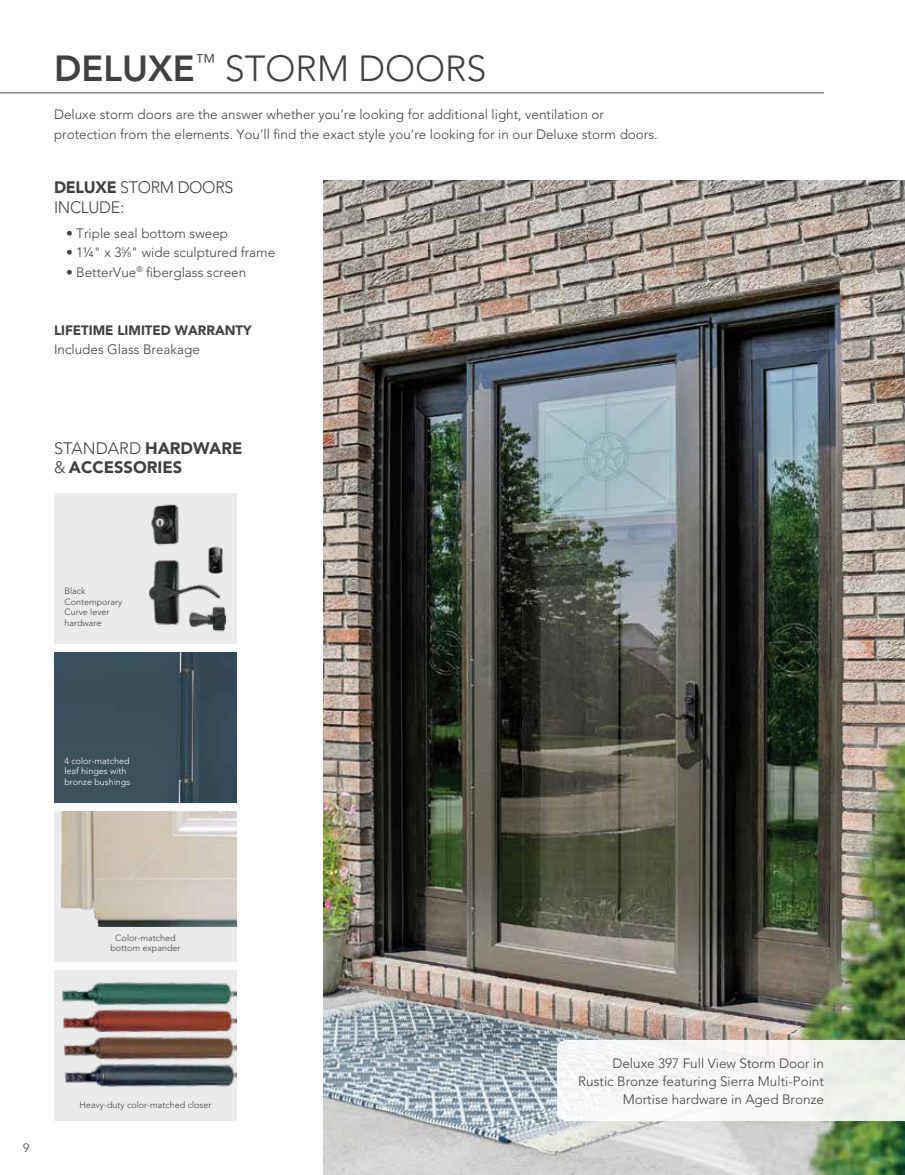
<style>
.page{position:relative;width:905px;height:1175px;background:#fff}
.page>*{position:absolute;margin:0;border:0;box-sizing:border-box;transform-origin:0 0}
.t1{font:300 36px "Avenir LT Std";color:#414042}
.t2{font:900 16.5px/19.8px "Avenir LT Std";color:#414042}
.t3{font:300 16.5px/19.8px "Avenir LT Std";letter-spacing:-.02em;color:#414042}
.t4{font:300 13.5px/18px "Avenir LT Std";color:#414042}
.t5{font:900 13.5px "Avenir LT Std";color:#414042}
.t6{font:300 12px "Avenir LT Std";color:#414042}
.t7{font:300 9px/10.5px "Avenir LT Std";color:#414042;text-align:center}
.t8{font:300 9px/10.5px "Avenir LT Std";color:#fff}
.s1{font-weight:800}
.s2{font-weight:900}
.s3{font-size:7.35px}
.s4{font-weight:300}
</style>
<div class="page">
<div style="left:54px;top:811px;width:183px;height:151px;background:#ebebec"></div>
<img style="left:61px;top:811px;width:176px;height:115px">
<hr style="left:0;top:92px;width:824px;height:1px;background:#414042">
<img style="left:323px;top:180px;width:581px;height:994px">
<div style="left:54px;top:493px;width:183px;height:151px;background:#ebebec"></div>
<img style="left:149px;top:504px;width:78px;height:128px">
<div style="left:54px;top:652px;width:183px;height:151px;background:#394f5c"></div>
<div style="left:54px;top:970px;width:183px;height:150px;background:#ebebec"></div>
<img style="left:62px;top:982px;width:175px;height:105px">
<svg style="left:557px;top:1040px;width:347px;height:80px"></svg>
<h1 class="t1" style="left:54px;top:48px;width:434px"><span class="s1">DELUXE</span><sup>™</sup> STORM DOORS</h1>
<p class="t4" style="left:54px;top:105px;width:605px;line-height:19.5px">Deluxe storm doors are the answer whether you’re looking for additional light, ventilation or protection from the elements. You’ll find the exact style you’re looking for in our Deluxe storm doors.</p>
<p class="t3" style="left:54px;top:177px;width:181px"><span class="s2">DELUXE</span> STORM DOORS<br>INCLUDE:</p>
<p class="t4" style="left:66px;top:224px;width:164px">• Triple seal bottom sweep</p>
<p class="t4" style="left:66px;top:244px;width:211px">• 1¼" x 3<sup>5</sup>⁄<span class="s3">8</span>" wide sculptured frame</p>
<p class="t4" style="left:66px;top:263px;width:182px">• BetterVue<sup>®</sup> fiberglass screen</p>
<p class="t5" style="left:54px;top:322px;width:199px">LIFETIME LIMITED WARRANTY</p>
<p class="t4" style="left:54px;top:341px;width:147px">Includes Glass Breakage</p>
<p class="t2" style="left:54px;top:438px;width:190px"><span class="s4">STANDARD</span> HARDWARE <span class="s4">&amp;</span> ACCESSORIES</p>
<p class="t7" style="left:64px;top:586px;width:60px;text-align:left">Black<br>Contemporary<br>Curve lever hardware</p>
<p class="t8" style="left:64px;top:755px;width:67px">4 color-matched leaf hinges with bronze bushings</p>
<p class="t7" style="left:110px;top:932px;width:72px">Color-matched bottom expander</p>
<p class="t6" style="left:23px;top:1140px;width:8px">9</p>
<p class="t7" style="left:80px;top:1100px;width:133px">Heavy-duty color-matched closer</p>
<p class="t4" style="left:578px;top:1053px;width:247px;text-align:right">Deluxe 397 Full View Storm Door in<br>Rustic Bronze featuring Sierra Multi-Point<br>Mortise hardware in Aged Bronze</p>
</div>
